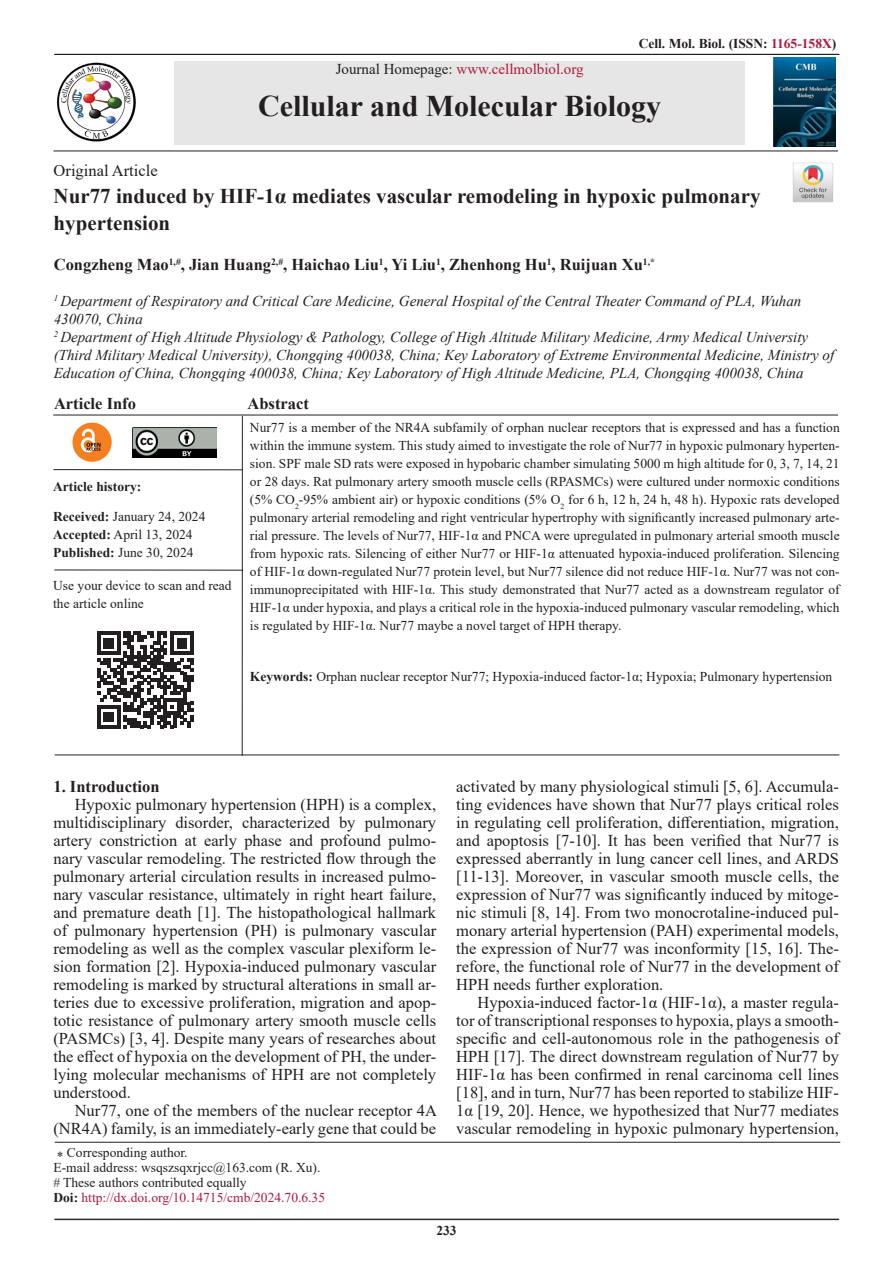
<style>
.page{position:relative;width:893px;height:1263px;background:#fff}
.page>*{position:absolute;margin:0;border:0;box-sizing:border-box;transform-origin:0 0}
.t1{font:700 30px "Times New Roman";color:#231f20}
.t2{font:700 21px/27px "Times New Roman";color:#231f20}
.t3{font:16.5px/18px "Times New Roman";color:#231f20;text-align:justify}
.t4{font:700 16.5px "Times New Roman";color:#231f20}
.t5{font:italic 15px/18px "Times New Roman";color:#231f20}
.t6{font:15px "Times New Roman";color:#ac193d}
.t7{font:13.5px/18px "Times New Roman";color:#231f20;text-align:justify}
.t8{font:700 13.5px "Times New Roman";color:#231f20}
.t9{font:13.5px "Times New Roman";color:#ac193d}
.s1{color:#ac193d}
.s2{color:#231f20}
.s3{font-weight:700}
.s4{font-weight:700;color:#231f20}
</style>
<div class="page">
<hr style="left:54px;top:1219px;width:785px;height:1px;background:#231f20">
<hr style="left:54px;top:54px;width:785px;height:1px;background:#231f20">
<hr style="left:53px;top:151px;width:785px;height:1px;background:#231f20">
<img style="left:773px;top:58px;width:62px;height:88px">
<div style="left:174px;top:62px;width:571px;height:83px;background:#e6e6e6"></div>
<img style="left:792px;top:162px;width:41px;height:41px">
<hr style="left:55px;top:1142px;width:785px;height:1px;background:#231f20">
<hr style="left:53px;top:415px;width:785px;height:1px;background:#231f20">
<hr style="left:54px;top:570px;width:189px;height:1px;background:#231f20">
<hr style="left:242px;top:416px;width:1px;height:340px;background:#231f20">
<hr style="left:55px;top:755px;width:784px;height:1px;background:#231f20">
<svg style="left:97px;top:632px;width:96px;height:96px"></svg>
<hr style="left:53px;top:469px;width:189px;height:1px;background:#231f20">
<img style="left:72px;top:422px;width:40px;height:40px">
<img style="left:57px;top:62px;width:79px;height:80px">
<img style="left:132px;top:428px;width:85px;height:29px">
<p class="t8" style="left:639px;top:34px;width:199px">Cell. Mol. Biol. (ISSN: <span class="s1">1165-158X</span>)</p>
<p class="t6" style="left:336px;top:59px;width:249px"><span class="s2">Journal Homepage:</span> www.cellmolbiol.org</p>
<p class="t1" style="left:258px;top:84px;width:405px">Cellular and Molecular Biology</p>
<p class="t3" style="left:54px;top:161px;width:106px">Original Article</p>
<p class="t2" style="left:54px;top:182px;width:708px">Nur77 induced by HIF-1α mediates vascular remodeling in hypoxic pulmonary hypertension</p>
<p class="t4" style="left:54px;top:253px;width:602px">Congzheng Mao<sup>1,#</sup>, Jian Huang<sup>2,#</sup>, Haichao Liu<sup>1</sup>, Yi Liu<sup>1</sup>, Zhenhong Hu<sup>1</sup>, Ruijuan Xu<sup>1,*</sup></p>
<p class="t5" style="left:54px;top:292px;width:749px"><sup>1</sup> Department of Respiratory and Critical Care Medicine, General Hospital of the Central Theater Command of PLA, Wuhan<br>430070, China</p>
<p class="t5" style="left:54px;top:328px;width:782px"><sup>2</sup> Department of High Altitude Physiology &amp; Pathology, College of High Altitude Military Medicine, Army Medical University (Third Military Medical University), Chongqing 400038, China; Key Laboratory of Extreme Environmental Medicine, Ministry of<br>Education of China, Chongqing 400038, China; Key Laboratory of High Altitude Medicine, PLA, Chongqing 400038, China</p>
<p class="t4" style="left:54px;top:391px;width:84px">Article Info</p>
<p class="t4" style="left:248px;top:391px;width:63px">Abstract</p>
<p class="t8" style="left:53px;top:477px;width:90px">Article history:</p>
<p class="t7" style="left:53px;top:507px;width:154px"><span class="s3">Received:</span> January 24, 2024</p>
<p class="t7" style="left:53px;top:525px;width:141px"><span class="s3">Accepted:</span> April 13, 2024</p>
<p class="t7" style="left:53px;top:543px;width:142px"><span class="s3">Published:</span> June 30, 2024</p>
<p class="t7" style="left:53px;top:576px;width:180px">Use your device to scan and read the article online</p>
<p class="t7" style="left:250px;top:418px;width:591px">Nur77 is a member of the NR4A subfamily of orphan nuclear receptors that is expressed and has a function within the immune system. This study aimed to investigate the role of Nur77 in hypoxic pulmonary hyperten&shy;sion. SPF male SD rats were exposed in hypobaric chamber simulating 5000 m high altitude for 0, 3, 7, 14, 21 or 28 days. Rat pulmonary artery smooth muscle cells (RPASMCs) were cultured under normoxic conditions (5% CO<sub>2</sub>-95% ambient air) or hypoxic conditions (5% O<sub>2</sub> for 6 h, 12 h, 24 h, 48 h). Hypoxic rats developed pulmonary arterial remodeling and right ventricular hypertrophy with significantly increased pulmonary arte&shy;rial pressure. The levels of Nur77, HIF-1α and PNCA were upregulated in pulmonary arterial smooth muscle from hypoxic rats. Silencing of either Nur77 or HIF-1α attenuated hypoxia-induced proliferation. Silencing of HIF-1α down-regulated Nur77 protein level, but Nur77 silence did not reduce HIF-1α. Nur77 was not con&shy;immunoprecipitated with HIF-1α. This study demonstrated that Nur77 acted as a downstream regulator of HIF-1α under hypoxia, and plays a critical role in the hypoxia-induced pulmonary vascular remodeling, which is regulated by HIF-1α. Nur77 maybe a novel target of HPH therapy.</p>
<p class="t7" style="left:250px;top:667px;width:584px"><span class="s3">Keywords:</span> Orphan nuclear receptor Nur77; Hypoxia-induced factor-1α; Hypoxia; Pulmonary hypertension</p>
<p class="t4" style="left:53px;top:775px;width:108px">1. Introduction</p>
<p class="t3" style="left:53px;top:795px;width:384px;text-indent:21px">Hypoxic pulmonary hypertension (HPH) is a complex, multidisciplinary disorder, characterized by pulmonary artery constriction at early phase and profound pulmo&shy;nary vascular remodeling. The restricted flow through the pulmonary arterial circulation results in increased pulmo&shy;nary vascular resistance, ultimately in right heart failure, and premature death [1]. The histopathological hallmark of pulmonary hypertension (PH) is pulmonary vascular remodeling as well as the complex vascular plexiform le&shy;sion formation [2]. Hypoxia-induced pulmonary vascular remodeling is marked by structural alterations in small ar&shy;teries due to excessive proliferation, migration and apop&shy;totic resistance of pulmonary artery smooth muscle cells (PASMCs) [3, 4]. Despite many years of researches about the effect of hypoxia on the development of PH, the under&shy;lying molecular mechanisms of HPH are not completely understood.</p>
<p class="t3" style="left:53px;top:1101px;width:385px;text-align:right">Nur77, one of the members of the nuclear receptor 4A (NR4A) family, is an immediately-early gene that could be</p>
<p class="t7" style="left:57px;top:1143px;width:132px">⁎ Corresponding author.</p>
<p class="t7" style="left:53px;top:1158px;width:269px">E-mail address: wsqszsqxrjcc@163.com (R. Xu).</p>
<p class="t7" style="left:53px;top:1173px;width:195px"># These authors contributed equally</p>
<p class="t9" style="left:53px;top:1187px;width:273px"><span class="s4">Doi:</span> http://dx.doi.org/10.14715/cmb/2024.70.6.35</p>
<p class="t3" style="left:456px;top:777px;width:384px">activated by many physiological stimuli [5, 6]. Accumula&shy;ting evidences have shown that Nur77 plays critical roles in regulating cell proliferation, differentiation, migration, and apoptosis [7-10]. It has been verified that Nur77 is expressed aberrantly in lung cancer cell lines, and ARDS [11-13]. Moreover, in vascular smooth muscle cells, the expression of Nur77 was significantly induced by mitoge&shy;nic stimuli [8, 14]. From two monocrotaline-induced pul&shy;monary arterial hypertension (PAH) experimental models, the expression of Nur77 was inconformity [15, 16]. The&shy;refore, the functional role of Nur77 in the development of HPH needs further exploration.</p>
<p class="t3" style="left:456px;top:993px;width:384px;text-indent:21px">Hypoxia-induced factor-1α (HIF-1α), a master regula&shy;tor of transcriptional responses to hypoxia, plays a smooth&shy;specific and cell-autonomous role in the pathogenesis of HPH [17]. The direct downstream regulation of Nur77 by HIF-1α has been confirmed in renal carcinoma cell lines [18], and in turn, Nur77 has been reported to stabilize HIF-1α [19, 20]. Hence, we hypothesized that Nur77 mediates vascular remodeling in hypoxic pulmonary hypertension,</p>
<p class="t8" style="left:436px;top:1220px;width:22px">233</p>
</div>
